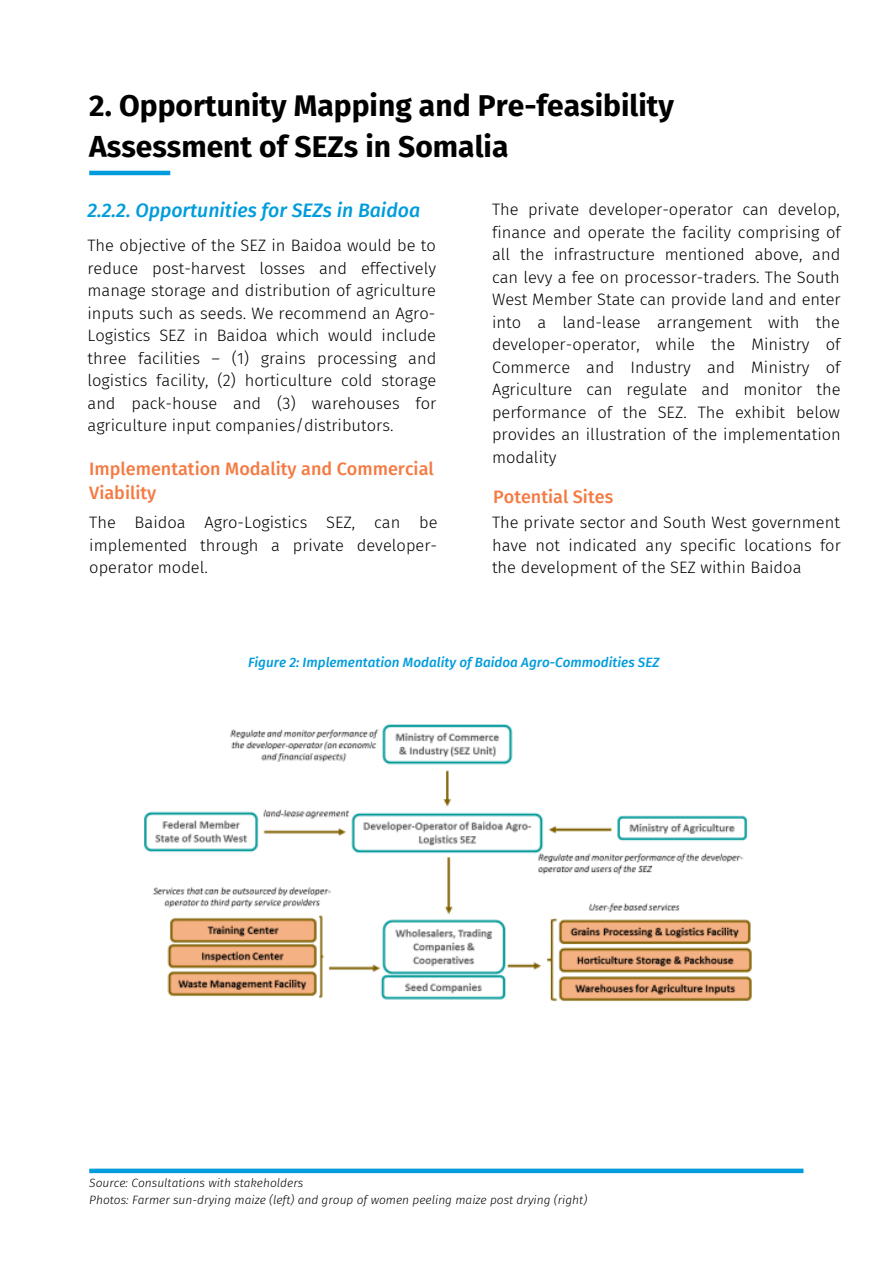
<style>
.page{position:relative;width:893px;height:1264px;background:#fff}
.page>*{position:absolute;margin:0;border:0;box-sizing:border-box;transform-origin:0 0}
.t1{font:700 30px/41.5px "Fira Sans";color:#000}
.t2{font:italic 500 19.5px "Fira Sans";color:#009cdc}
.t3{font:500 18px/24.8px "Fira Sans";color:#f47a42}
.t4{font:300 16.5px/22.5px "Fira Sans";color:#000;text-align:justify}
.t5{font:italic 500 13.5px "Fira Sans";color:#009cdc}
.t6{font:italic 300 12px/17px "Fira Sans";color:#000}
</style>
<div class="page">
<div style="left:89px;top:1168px;width:714px;height:5px;background:#009cdc"></div>
<hr style="left:89px;top:171px;width:81px;height:4px;background:#009cdc">
<img style="left:144px;top:724px;width:608px;height:277px">
<h1 class="t1" style="left:89px;top:85px;width:586px">2. Opportunity Mapping and Pre-feasibility<br>Assessment of SEZs in Somalia</h1>
<p class="t2" style="left:87px;top:199px;width:334px">2.2.2. Opportunities for SEZs in Baidoa</p>
<p class="t4" style="left:87px;top:234px;width:350px">The objective of the SEZ in Baidoa would be to reduce post-harvest losses and effectively manage storage and distribution of agriculture inputs such as seeds. We recommend an Agro-Logistics SEZ in Baidoa which would include three facilities – (1) grains processing and logistics facility, (2) horticulture cold storage and pack-house and (3) warehouses for agriculture input companies/distributors.</p>
<p class="t3" style="left:89px;top:456px;width:346px">Implementation Modality and Commercial<br>Viability</p>
<p class="t4" style="left:89px;top:511px;width:350px">The Baidoa Agro-Logistics SEZ, can be implemented through a private developer&shy;operator model.</p>
<p class="t4" style="left:492px;top:198px;width:350px">The private developer-operator can develop, finance and operate the facility comprising of all the infrastructure mentioned above, and can levy a fee on processor-traders. The South West Member State can provide land and enter into a land-lease arrangement with the developer-operator, while the Ministry of Commerce and Industry and Ministry of Agriculture can regulate and monitor the performance of the SEZ. The exhibit below provides an illustration of the implementation modality</p>
<p class="t3" style="left:493px;top:484px;width:121px">Potential Sites</p>
<p class="t4" style="left:492px;top:511px;width:350px">The private sector and South West government have not indicated any specific locations for the development of the SEZ within Baidoa</p>
<p class="t5" style="left:248px;top:654px;width:413px">Figure 2: Implementation Modality of Baidoa Agro-Commodities SEZ</p>
<p class="t6" style="left:89px;top:1174px;width:499px">Source: Consultations with stakeholders<br>Photos: Farmer sun-drying maize (left) and group of women peeling maize post drying (right)</p>
</div>
